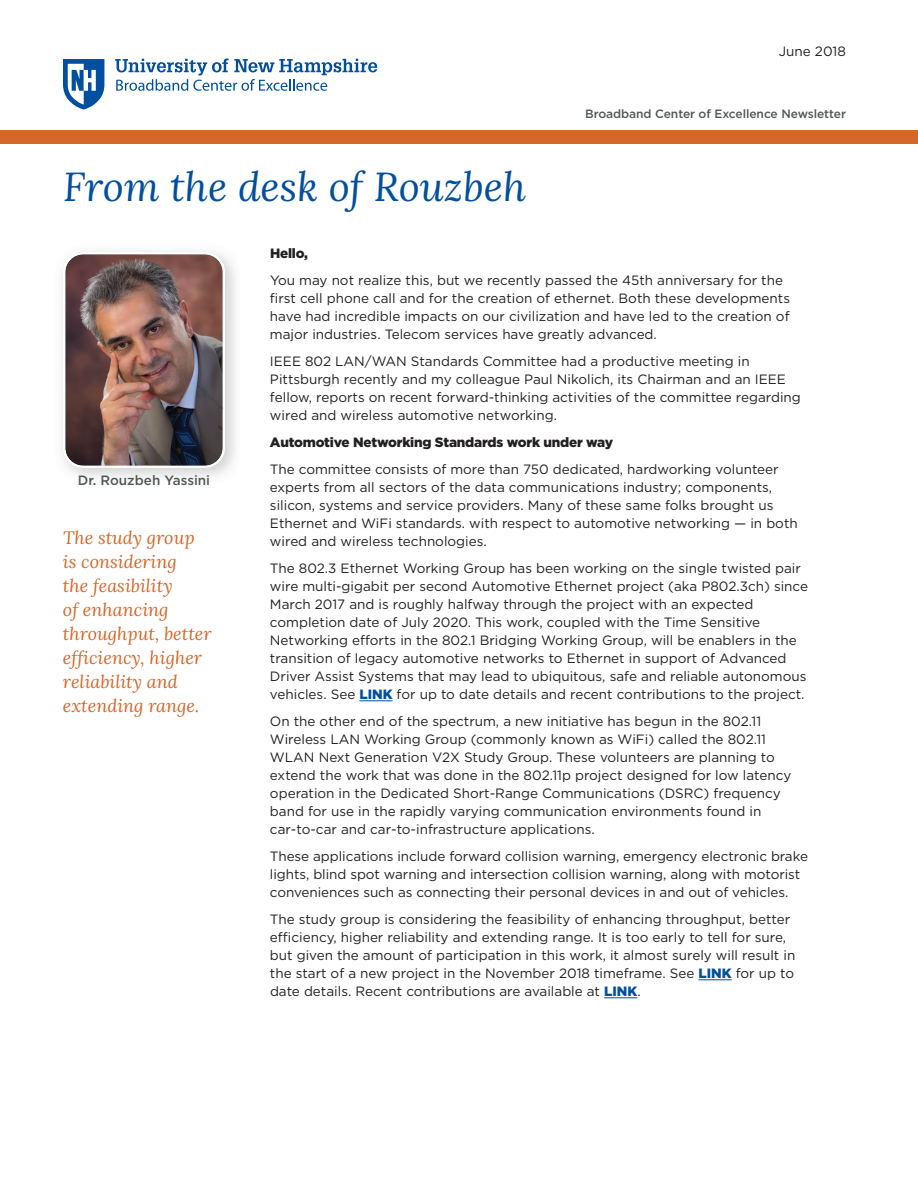
<style>
.page{position:relative;width:918px;height:1188px;background:#fff}
.page>*{position:absolute;margin:0;border:0;box-sizing:border-box;transform-origin:0 0}
.t1{font:italic 40.5px "Lora";color:#014f9e}
.t2{font:italic 18px/24px "Lora";color:#d56729}
.t3{font:13.5px/18px "Gotham";color:#231f20}
.t4{font:900 13.5px "Gotham";letter-spacing:-.015em;color:#231f20}
.t5{font:500 13.5px "Gotham";color:#525756}
.t6{font:500 12px "Gotham";letter-spacing:-.005em;color:#525756}
.s1{font-weight:900;color:#014f9e}
</style>
<div class="page">
<hr style="left:359px;top:700px;width:34px;height:1px;background:#014f9e">
<hr style="left:699px;top:979px;width:33px;height:1px;background:#014f9e">
<hr style="left:604px;top:997px;width:33px;height:1px;background:#014f9e">
<img style="left:63px;top:252px;width:162px;height:216px">
<svg style="left:63px;top:59px;width:41px;height:51px"></svg>
<svg style="left:115px;top:58px;width:262px;height:33px"></svg>
<div style="left:0;top:130px;width:918px;height:14px;background:#d56729"></div>
<p class="t3" style="left:779px;top:43px;width:69px">June 2018</p>
<h1 class="t1" style="left:63px;top:163px;width:465px">From the desk of Rouzbeh</h1>
<p class="t6" style="left:585px;top:109px;width:262px">Broadband Center of Excellence Newsletter</p>
<p class="t5" style="left:78px;top:475px;width:134px">Dr. Rouzbeh Yassini</p>
<h2 class="t2" style="left:63px;top:526px;width:150px">The study group is considering<br>the feasibility<br>of enhancing throughput, better efficiency, higher reliability and extending range.</h2>
<p class="t4" style="left:270px;top:249px;width:40px">Hello,</p>
<p class="t3" style="left:270px;top:273px;width:522px">You may not realize this, but we recently passed the 45th anniversary for the first cell phone call and for the creation of ethernet. Both these developments have had incredible impacts on our civilization and have led to the creation of major industries. Telecom services have greatly advanced.</p>
<p class="t3" style="left:270px;top:354px;width:532px">IEEE 802 LAN/WAN Standards Committee had a productive meeting in Pittsburgh recently and my colleague Paul Nikolich, its Chairman and an IEEE fellow, reports on recent forward-thinking activities of the committee regarding wired and wireless automotive networking.</p>
<p class="t4" style="left:270px;top:438px;width:345px">Automotive Networking Standards work under way</p>
<p class="t3" style="left:270px;top:462px;width:529px">The committee consists of more than 750 dedicated, hardworking volunteer experts from all sectors of the data communications industry; components, silicon, systems and service providers. Many of these same folks brought us Ethernet and WiFi standards. with respect to automotive networking — in both wired and wireless technologies.</p>
<p class="t3" style="left:270px;top:561px;width:540px">The 802.3 Ethernet Working Group has been working on the single twisted pair wire multi-gigabit per second Automotive Ethernet project (aka P802.3ch) since March 2017 and is roughly halfway through the project with an expected completion date of July 2020. This work, coupled with the Time Sensitive Networking efforts in the 802.1 Bridging Working Group, will be enablers in the transition of legacy automotive networks to Ethernet in support of Advanced Driver Assist Systems that may lead to ubiquitous, safe and reliable autonomous vehicles. See <span class="s1">LINK</span> for up to date details and recent contributions to the project.</p>
<p class="t3" style="left:270px;top:714px;width:523px">On the other end of the spectrum, a new initiative has begun in the 802.11<br>Wireless LAN Working Group (commonly known as WiFi) called the 802.11<br>WLAN Next Generation V2X Study Group. These volunteers are planning to extend the work that was done in the 802.11p project designed for low latency operation in the Dedicated Short-Range Communications (DSRC) frequency band for use in the rapidly varying communication environments found in car-to-car and car-to-infrastructure applications.</p>
<p class="t3" style="left:270px;top:849px;width:540px">These applications include forward collision warning, emergency electronic brake lights, blind spot warning and intersection collision warning, along with motorist conveniences such as connecting their personal devices in and out of vehicles.</p>
<p class="t3" style="left:270px;top:912px;width:527px">The study group is considering the feasibility of enhancing throughput, better efficiency, higher reliability and extending range. It is too early to tell for sure, but given the amount of participation in this work, it almost surely will result in the start of a new project in the November 2018 timeframe. See <span class="s1">LINK</span> for up to date details. Recent contributions are available at <span class="s1">LINK</span>.</p>
</div>
